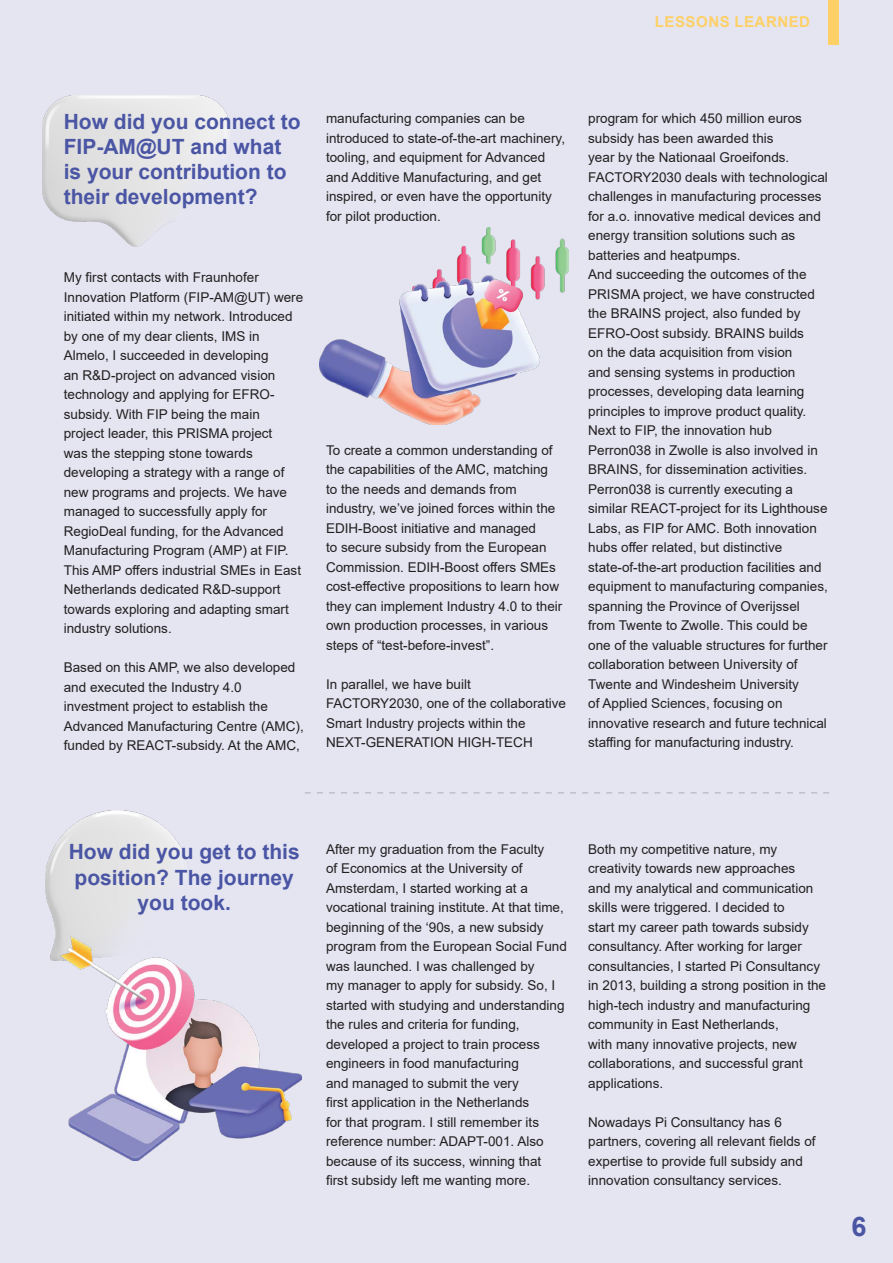
<style>
.page{position:relative;width:893px;height:1263px;background:#e4e5f1}
.page>*{position:absolute;margin:0;border:0;box-sizing:border-box;transform-origin:0 0}
.t1{font:700 27px "Arial";color:#4a55a4}
.Subtitle{font:700 21px/25.2px "Arial";color:#4a55a4}
.t2{font:700 15px "Arial";letter-spacing:.035em;color:#fed066}
.Body_text{font:13.5px/19.5px "Arial";color:#231f20}
</style>
<div class="page">
<img style="left:43px;top:96px;width:186px;height:151px">
<svg style="left:305px;top:792px;width:524px;height:1px"></svg>
<img style="left:45px;top:810px;width:142px;height:150px">
<img style="left:61px;top:937px;width:241px;height:224px">
<img style="left:319px;top:227px;width:249px;height:198px">
<div style="left:828px;top:0;width:11px;height:45px;background:#fed066"></div>
<p class="t2" style="left:655px;top:11px;width:157px">LESSONS LEARNED</p>
<p class="Subtitle" style="left:64px;top:109px;width:238px">How did you connect to<br>FIP-AM@UT and what is your contribution to their development?</p>
<p class="Body_text" style="left:64px;top:268px;width:241px">My first contacts with Fraunhofer Innovation Platform (FIP-AM@UT) were initiated within my network. Introduced by one of my dear clients, IMS in Almelo, I succeeded in developing<br>an R&amp;D-project on advanced vision technology and applying for EFRO&shy;subsidy. With FIP being the main project leader, this PRISMA project<br>was the stepping stone towards developing a strategy with a range of new programs and projects. We have managed to successfully apply for RegioDeal funding, for the Advanced Manufacturing Program (AMP) at FIP.<br>This AMP offers industrial SMEs in East Netherlands dedicated R&amp;D-support towards exploring and adapting smart industry solutions.</p>
<p class="Body_text" style="left:64px;top:658px;width:242px">Based on this AMP, we also developed and executed the Industry 4.0 investment project to establish the Advanced Manufacturing Centre (AMC), funded by REACT-subsidy. At the AMC,</p>
<p class="Body_text" style="left:326px;top:108px;width:241px">manufacturing companies can be introduced to state-of-the-art machinery, tooling, and equipment for Advanced and Additive Manufacturing, and get inspired, or even have the opportunity for pilot production.</p>
<p class="Body_text" style="left:326px;top:440px;width:238px">To create a common understanding of the capabilities of the AMC, matching to the needs and demands from industry, we’ve joined forces within the EDIH-Boost initiative and managed<br>to secure subsidy from the European Commission. EDIH-Boost offers SMEs cost-effective propositions to learn how they can implement Industry 4.0 to their own production processes, in various steps of “test-before-invest”.</p>
<p class="Body_text" style="left:326px;top:674px;width:241px">In parallel, we have built<br>FACTORY2030, one of the collaborative<br>Smart Industry projects within the<br>NEXT-GENERATION HIGH-TECH</p>
<p class="Body_text" style="left:588px;top:108px;width:241px">program for which 450 million euros subsidy has been awarded this<br>year by the Nationaal Groeifonds.<br>FACTORY2030 deals with technological challenges in manufacturing processes for a.o. innovative medical devices and energy transition solutions such as batteries and heatpumps.</p>
<p class="Body_text" style="left:588px;top:264px;width:241px">And succeeding the outcomes of the PRISMA project, we have constructed the BRAINS project, also funded by EFRO-Oost subsidy. BRAINS builds<br>on the data acquisition from vision<br>and sensing systems in production processes, developing data learning principles to improve product quality.<br>Next to FIP, the innovation hub Perron038 in Zwolle is also involved in BRAINS, for dissemination activities.<br>Perron038 is currently executing a similar REACT-project for its Lighthouse Labs, as FIP for AMC. Both innovation hubs offer related, but distinctive state-of-the-art production facilities and equipment to manufacturing companies, spanning the Province of Overijssel from Twente to Zwolle. This could be one of the valuable structures for further collaboration between University of Twente and Windesheim University<br>of Applied Sciences, focusing on innovative research and future technical staffing for manufacturing industry.</p>
<p class="Subtitle" style="left:69px;top:839px;width:233px;text-align:center">How did you get to this position? The journey you took.</p>
<p class="Body_text" style="left:326px;top:839px;width:242px">After my graduation from the Faculty<br>of Economics at the University of Amsterdam, I started working at a vocational training institute. At that time, beginning of the ‘90s, a new subsidy program from the European Social Fund was launched. I was challenged by<br>my manager to apply for subsidy. So, I started with studying and understanding the rules and criteria for funding, developed a project to train process engineers in food manufacturing<br>and managed to submit the very<br>first application in the Netherlands<br>for that program. I still remember its reference number: ADAPT-001. Also because of its success, winning that<br>first subsidy left me wanting more.</p>
<p class="Body_text" style="left:588px;top:839px;width:239px">Both my competitive nature, my creativity towards new approaches<br>and my analytical and communication skills were triggered. I decided to<br>start my career path towards subsidy consultancy. After working for larger consultancies, I started Pi Consultancy in 2013, building a strong position in the high-tech industry and manufacturing community in East Netherlands,<br>with many innovative projects, new collaborations, and successful grant applications.</p>
<p class="Body_text" style="left:588px;top:1112px;width:229px">Nowadays Pi Consultancy has 6 partners, covering all relevant fields of expertise to provide full subsidy and innovation consultancy services.</p>
<p class="t1" style="left:851px;top:1207px;width:17px">6</p>
</div>
